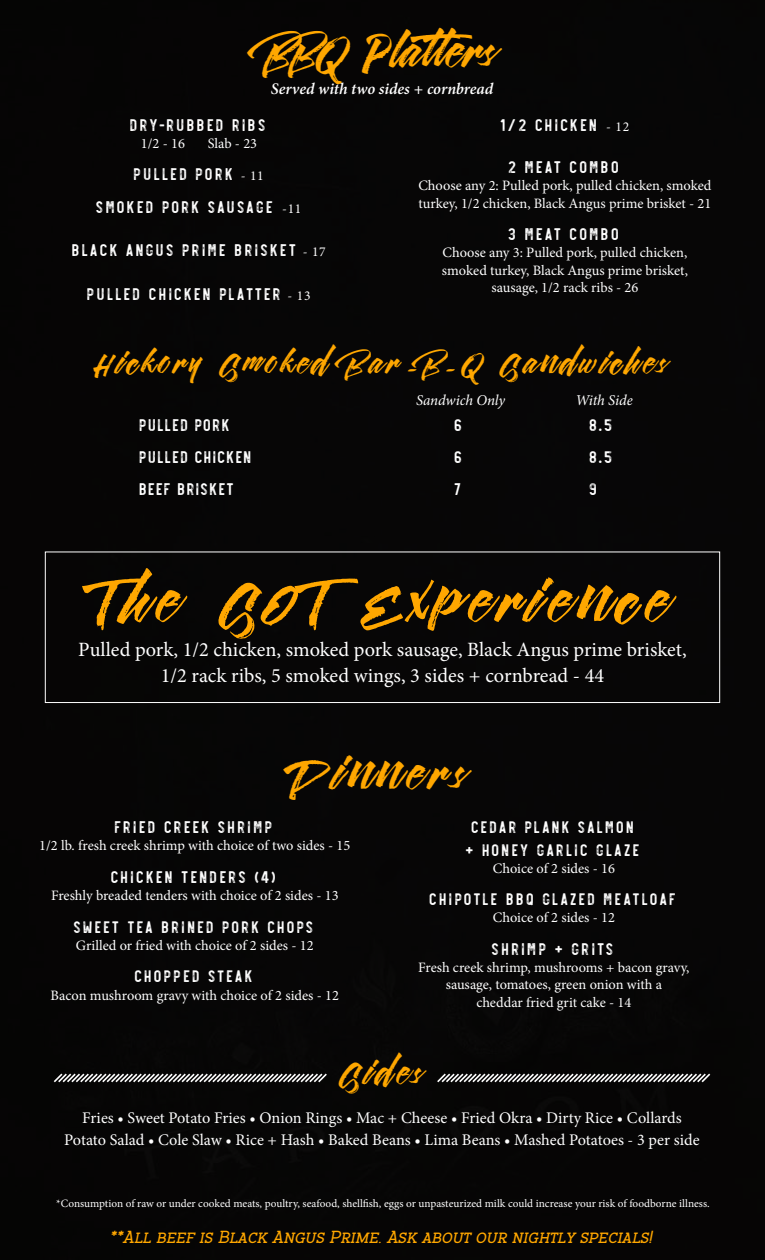
<style>
.page{position:relative;width:765px;height:1260px;background:#070606}
.page>*{position:absolute;margin:0;border:0;box-sizing:border-box;transform-origin:0 0}
.t1{font:58.5px "Rusty Cola Pen";letter-spacing:.085em;color:#ffa700}
.t2{font:45px "Rusty Cola Pen";letter-spacing:-.08em;color:#ffa700}
.t3{font:32.5px "Rusty Cola Pen";letter-spacing:.07em;color:#ffa700}
.t4{font:30px "Rusty Cola Pen";letter-spacing:.02em;color:#ffa700}
.t5{font:20.25px/26px "Minion Pro";color:#fff;text-align:center}
.t6{font:17.75px/32.5px "Revelstoke Bold Grunge";letter-spacing:.035em;color:#fff;text-align:center}
.t7{font:17.75px "Revelstoke Bold Grunge";letter-spacing:-.015em;color:#fff}
.t8{font:17.75px "Revelstoke Bold Grunge";color:#fff}
.t9{font:17.75px "Revelstoke Bold Grunge";letter-spacing:-.01em;color:#fff}
.t10{font:17.5px/22.5px "Revelstoke Bold Grunge";letter-spacing:.03em;color:#fff;text-align:center}
.t11{font:italic 700 17.5px "Backtalk Serif BTNSC";color:#ffa700}
.t12{font:16.25px/22.5px "Minion Pro";color:#fff;text-align:center}
.t13{font:italic 600 16.25px "Minion Pro";color:#fff}
.t14{font:italic 15px "Minion Pro";letter-spacing:-.01em;color:#fff}
.t15{font:14.38px/17.2px "Minion Pro";color:#fff;text-align:center}
.t16{font:11.25px "Minion Pro";color:#fff}
.s1{font-family:"Minion Pro";font-size:13.62px}
.s2{font-family:"Brush Script"}
</style>
<div class="page">
<svg style="left:53px;top:1073px;width:274px;height:10px"></svg>
<svg style="left:437px;top:1073px;width:274px;height:10px"></svg>
<div style="left:45px;top:552px;width:675px;height:151px;border:1px solid #fff"></div>
<h2 class="t2" style="left:264px;top:22px;width:238px">BBQ P latters</h2>
<p class="t13" style="left:271px;top:78px;width:224px">Served with two sides + cornbread</p>
<p class="t6" style="left:130px;top:109px;width:139px">DRY-RUBBED RIBS</p>
<p class="t15" style="left:141px;top:135px;width:46px">1/2 - 16</p>
<p class="t15" style="left:208px;top:135px;width:51px">Slab - 23</p>
<p class="t6" style="left:97px;top:158px;width:206px">PULLED PORK <span class="s1">- 11<br></span>SMOKED PORK SAUSAGE <span class="s1">-11</span></p>
<p class="t6" style="left:72px;top:234px;width:255px">BLACK ANGUS PRIME BRISKET <span class="s1">- 17</span></p>
<p class="t6" style="left:88px;top:278px;width:225px">PULLED CHICKEN PLATTER <span class="s1">- 13</span></p>
<p class="t6" style="left:501px;top:109px;width:130px">1/2 CHICKEN <span class="s1">- 12</span></p>
<p class="t6" style="left:509px;top:151px;width:114px">2 MEAT COMBO</p>
<p class="t15" style="left:418px;top:177px;width:295px;text-align:left">Choose any 2: Pulled pork, pulled chicken, smoked turkey, 1/2 chicken, Black Angus prime brisket - 21</p>
<p class="t6" style="left:509px;top:218px;width:114px">3 MEAT COMBO</p>
<p class="t15" style="left:442px;top:244px;width:248px">Choose any 3: Pulled pork, pulled chicken, smoked turkey, Black Angus prime brisket, sausage, 1/2 rack ribs - 26</p>
<h3 class="t4" style="left:95px;top:343px;width:576px">Hickory S moked Bar<span class="s2">-</span>B<span class="s2">-</span>Q San dwiches</h3>
<p class="t9" style="left:140px;top:415px;width:93px">PULLED PORK</p>
<p class="t6" style="left:455px;top:408px;width:11px">6</p>
<p class="t6" style="left:590px;top:408px;width:26px">8.5</p>
<p class="t7" style="left:140px;top:447px;width:115px">PULLED CHICKEN</p>
<p class="t6" style="left:455px;top:441px;width:11px">6</p>
<p class="t6" style="left:590px;top:441px;width:26px">8.5</p>
<p class="t8" style="left:140px;top:479px;width:97px">BEEF BRISKET</p>
<p class="t6" style="left:455px;top:473px;width:10px">7</p>
<p class="t6" style="left:590px;top:473px;width:11px">9</p>
<p class="t14" style="left:416px;top:390px;width:91px">Sandwich Only</p>
<p class="t14" style="left:575px;top:390px;width:59px">With Side</p>
<h1 class="t1" style="left:90px;top:562px;width:587px">The SOTExperience</h1>
<h3 class="t5" style="left:78px;top:637px;width:610px">Pulled pork, 1/2 chicken, smoked pork sausage, Black Angus prime brisket,<br>1/2 rack ribs, 5 smoked wings, 3 sides + cornbread - 44</h3>
<h2 class="t2" style="left:294px;top:744px;width:177px">Dinn ers</h2>
<p class="t6" style="left:115px;top:811px;width:161px">FRIED CREEK SHRIMP</p>
<p class="t15" style="left:39px;top:837px;width:312px">1/2 lb. fresh creek shrimp with choice of two sides - 15</p>
<p class="t6" style="left:111px;top:861px;width:168px">CHICKEN TENDERS (4)</p>
<p class="t15" style="left:51px;top:887px;width:289px">Freshly breaded tenders with choice of 2 sides - 13</p>
<p class="t10" style="left:74px;top:916px;width:243px">SWEET TEA BRINED PORK CHOPS</p>
<p class="t15" style="left:76px;top:937px;width:239px">Grilled or fried with choice of 2 sides - 12</p>
<p class="t10" style="left:135px;top:965px;width:121px">CHOPPED STEAK</p>
<p class="t15" style="left:51px;top:987px;width:290px">Bacon mushroom gravy with choice of 2 sides - 12</p>
<p class="t10" style="left:466px;top:816px;width:177px">CEDAR PLANK SALMON + HONEY GARLIC GLAZE</p>
<p class="t15" style="left:493px;top:860px;width:124px">Choice of 2 sides - 16</p>
<p class="t10" style="left:430px;top:888px;width:249px">CHIPOTLE BBQ GLAZED MEATLOAF</p>
<p class="t15" style="left:493px;top:909px;width:124px">Choice of 2 sides - 12</p>
<p class="t6" style="left:492px;top:933px;width:125px">SHRIMP + GRITS</p>
<p class="t15" style="left:418px;top:959px;width:273px">Fresh creek shrimp, mushrooms + bacon gravy, sausage, tomatoes, green onion with a<br>cheddar fried grit cake - 14</p>
<h3 class="t3" style="left:339px;top:1051px;width:88px">Sides</h3>
<p class="t12" style="left:64px;top:1106px;width:637px">Fries • Sweet Potato Fries • Onion Rings • Mac + Cheese • Fried Okra • Dirty Rice • Collards<br>Potato Salad • Cole Slaw • Rice + Hash • Baked Beans • Lima Beans • Mashed Potatoes - 3 per side</p>
<p class="t16" style="left:56px;top:1196px;width:655px">*Consumption of raw or under cooked meats, poultry, seafood, shellfish, eggs or unpasteurized milk could increase your risk of foodborne illness.</p>
<p class="t11" style="left:111px;top:1227px;width:544px">**All beef is Black Angus Prime. Ask about our nightly specials!</p>
</div>
